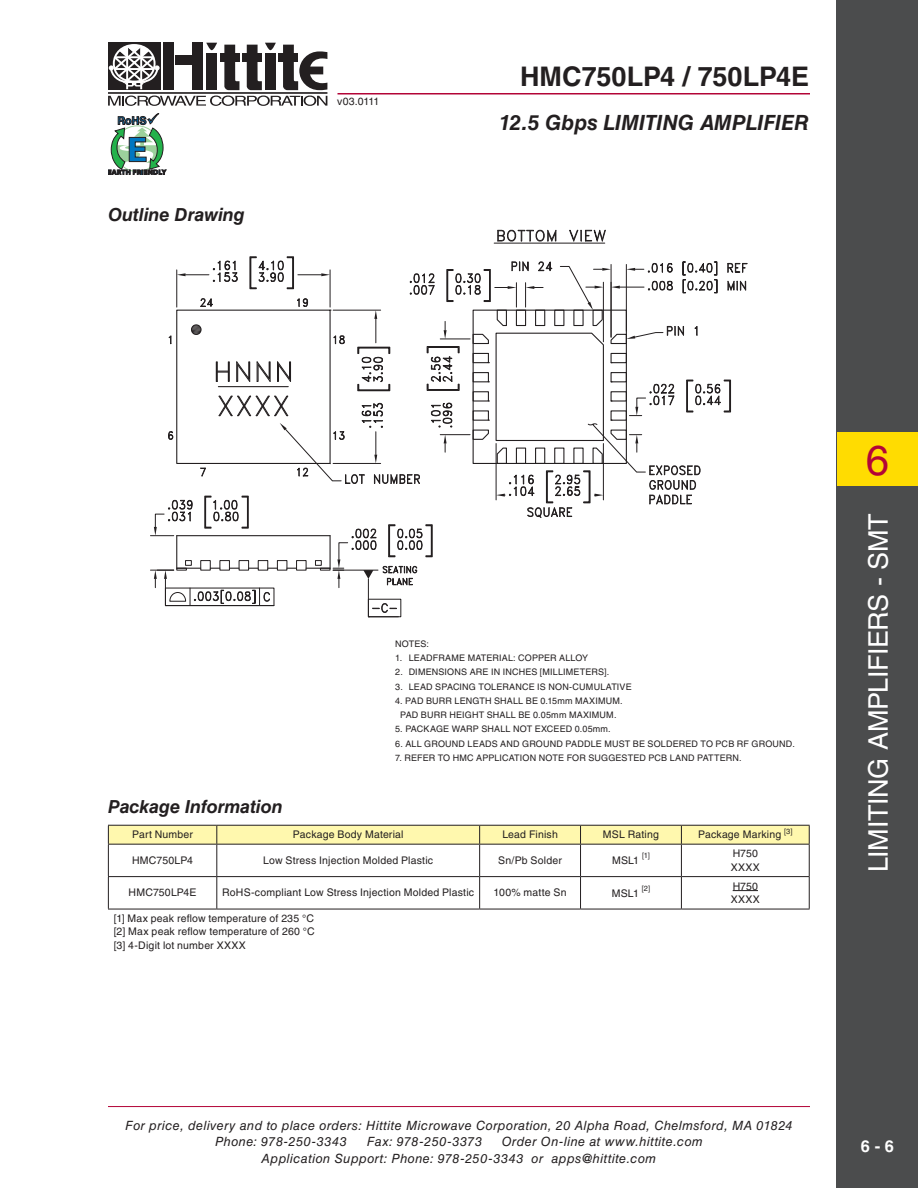
<style>
.page{position:relative;width:918px;height:1188px;background:#fff}
.page>*{position:absolute;margin:0;border:0;box-sizing:border-box;transform-origin:0 0}
.t1{font:42px "Helvetica LT Std";color:#b30437}
.t2{font:27px "Helvetica LT Std";letter-spacing:-.015em;color:#fff}
.t3{font:700 27px "Helvetica LT Std";color:#231f20}
.t4{font:italic 700 21px "Helvetica LT Std";letter-spacing:.005em;color:#231f20}
.t5{font:italic 700 18px "Helvetica LT Std";letter-spacing:-.005em;color:#231f20}
.t6{font:700 16.5px "Helvetica LT Std";color:#fff}
.t7{font:italic 12.75px/16.5px "Helvetica LT Std";letter-spacing:.035em;color:#231f20}
.t8{font:10.5px/13.5px "Helvetica LT Std";letter-spacing:.02em;color:#231f20}
.t9{font:9px "Helvetica LT Std";letter-spacing:.02em;color:#231f20}
.t10{font:7.5px "Helvetica LT Std";color:#231f20}
</style>
<div class="page">
<hr style="left:108px;top:1106px;width:702px;height:1px;background:#b30437">
<div style="left:108px;top:43px;width:52px;height:47px;background:#231f20"></div>
<hr style="left:126px;top:46px;width:2px;height:43px;background:#fff">
<hr style="left:140px;top:46px;width:2px;height:43px;background:#fff">
<svg style="left:109px;top:44px;width:50px;height:43px"></svg>
<hr style="left:108px;top:92px;width:219px;height:2px;background:#231f20">
<div style="left:192px;top:43px;width:11px;height:47px;background:#231f20"></div>
<div style="left:163px;top:43px;width:11px;height:47px;background:#231f20"></div>
<div style="left:176px;top:55px;width:18px;height:9px;background:#231f20"></div>
<svg style="left:206px;top:43px;width:11px;height:7px"></svg>
<div style="left:206px;top:53px;width:11px;height:37px;background:#231f20"></div>
<svg style="left:224px;top:45px;width:15px;height:45px"></svg>
<svg style="left:108px;top:96px;width:219px;height:10px"></svg>
<div style="left:220px;top:53px;width:19px;height:9px;background:#231f20"></div>
<svg style="left:247px;top:43px;width:29px;height:47px"></svg>
<div style="left:242px;top:53px;width:20px;height:9px;background:#231f20"></div>
<svg style="left:283px;top:45px;width:44px;height:45px"></svg>
<div style="left:279px;top:53px;width:19px;height:9px;background:#231f20"></div>
<hr style="left:338px;top:93px;width:472px;height:1px;background:#b30437">
<svg style="left:108px;top:113px;width:58px;height:62px"></svg>
<div style="left:837px;top:0;width:81px;height:1188px;background:#4b4c4d"></div>
<div style="left:837px;top:432px;width:81px;height:54px;background:#ffdc01"></div>
<svg style="left:497px;top:230px;width:60px;height:12px"></svg>
<svg style="left:568px;top:229px;width:38px;height:14px"></svg>
<hr style="left:494px;top:243px;width:111px;height:1px;background:#231f20">
<svg style="left:150px;top:256px;width:597px;height:361px"></svg>
<hr style="left:218px;top:386px;width:70px;height:1px;background:#231f20">
<svg style="left:108px;top:825px;width:702px;height:19px;background:#f0e9a4"></svg>
<hr style="left:108px;top:844px;width:109px;height:1px;background:#231f20">
<hr style="left:108px;top:845px;width:1px;height:31px;background:#231f20">
<hr style="left:217px;top:844px;width:263px;height:1px;background:#231f20">
<hr style="left:216px;top:845px;width:1px;height:31px;background:#231f20">
<hr style="left:480px;top:844px;width:101px;height:1px;background:#231f20">
<hr style="left:479px;top:845px;width:1px;height:31px;background:#231f20">
<hr style="left:581px;top:844px;width:100px;height:1px;background:#231f20">
<hr style="left:580px;top:845px;width:1px;height:31px;background:#231f20">
<hr style="left:681px;top:844px;width:129px;height:1px;background:#231f20">
<hr style="left:681px;top:845px;width:1px;height:31px;background:#231f20">
<hr style="left:809px;top:845px;width:1px;height:31px;background:#231f20">
<hr style="left:108px;top:876px;width:109px;height:1px;background:#231f20">
<hr style="left:108px;top:877px;width:1px;height:32px;background:#231f20">
<hr style="left:217px;top:876px;width:263px;height:1px;background:#231f20">
<hr style="left:216px;top:877px;width:1px;height:32px;background:#231f20">
<hr style="left:480px;top:876px;width:101px;height:1px;background:#231f20">
<hr style="left:479px;top:877px;width:1px;height:32px;background:#231f20">
<hr style="left:581px;top:876px;width:100px;height:1px;background:#231f20">
<hr style="left:580px;top:877px;width:1px;height:32px;background:#231f20">
<hr style="left:681px;top:876px;width:129px;height:1px;background:#231f20">
<hr style="left:681px;top:877px;width:1px;height:32px;background:#231f20">
<hr style="left:809px;top:877px;width:1px;height:32px;background:#231f20">
<hr style="left:108px;top:909px;width:109px;height:1px;background:#231f20">
<hr style="left:217px;top:909px;width:263px;height:1px;background:#231f20">
<hr style="left:480px;top:909px;width:101px;height:1px;background:#231f20">
<hr style="left:581px;top:909px;width:100px;height:1px;background:#231f20">
<hr style="left:681px;top:909px;width:129px;height:1px;background:#231f20">
<svg style="left:733px;top:890px;width:25px;height:1px"></svg>
<h3 class="t5" style="left:108px;top:203px;width:138px">Outline Drawing</h3>
<p class="t8" style="left:337px;top:94px;width:44px">v03.0111</p>
<h2 class="t3" style="left:520px;top:60px;width:291px">HMC750LP4 / 750LP4E</h2>
<h3 class="t4" style="left:499px;top:109px;width:312px">12.5 Gbps LIMITING AMPLIFIER</h3>
<h3 class="t5" style="left:108px;top:796px;width:176px">Package Information</h3>
<p class="t9" style="left:395px;top:639px;width:21px">NOTES</p>
<p class="t9" style="left:427px;top:639px;width:4px">:</p>
<p class="t9" style="left:395px;top:653px;width:15px">1. LEA</p>
<p class="t9" style="left:426px;top:653px;width:14px">DFRAME</p>
<p class="t9" style="left:468px;top:653px;width:7px">MATERIAL</p>
<p class="t9" style="left:513px;top:653px;width:26px">: COPPER</p>
<p class="t9" style="left:559px;top:653px;width:31px">ALLOY</p>
<p class="t9" style="left:395px;top:667px;width:27px">2. DIMENSI</p>
<p class="t9" style="left:447px;top:667px;width:30px">ONS ARE</p>
<p class="t9" style="left:491px;top:667px;width:59px">IN INCHES [MILLIMETERS</p>
<p class="t9" style="left:604px;top:667px;width:7px">].</p>
<p class="t9" style="left:395px;top:681px;width:15px">3. LEA</p>
<p class="t9" style="left:426px;top:681px;width:16px">D SPA</p>
<p class="t9" style="left:453px;top:681px;width:13px">CING</p>
<p class="t9" style="left:479px;top:681px;width:20px">TOLERAN</p>
<p class="t9" style="left:522px;top:681px;width:84px">CE IS NON-CUMULATI</p>
<p class="t9" style="left:620px;top:681px;width:12px">VE</p>
<p class="t9" style="left:395px;top:696px;width:67px">4. PAD BURR LENGT</p>
<p class="t9" style="left:485px;top:696px;width:29px">H SHALL</p>
<p class="t9" style="left:526px;top:696px;width:98px">BE 0.15mm MAXIMUM.</p>
<p class="t9" style="left:400px;top:710px;width:106px">PAD BURR HEIGHT SHALL</p>
<p class="t9" style="left:518px;top:710px;width:100px">BE 0.05mm MAXIM UM.</p>
<p class="t9" style="left:395px;top:724px;width:43px">5. PACKAGE</p>
<p class="t9" style="left:452px;top:724px;width:16px">WARP</p>
<p class="t9" style="left:481px;top:724px;width:20px">SHALL</p>
<p class="t9" style="left:513px;top:724px;width:99px">NOT EXCEED 0.05mm.</p>
<p class="t9" style="left:395px;top:738px;width:17px">6. ALL</p>
<p class="t9" style="left:424px;top:738px;width:50px">GROUND LEA</p>
<p class="t9" style="left:485px;top:738px;width:195px">DS AN D GROUND PADDLE MUST BE SOLDERE</p>
<p class="t9" style="left:692px;top:738px;width:105px">D TO PCB RF GROUND.</p>
<p class="t9" style="left:395px;top:753px;width:17px">7. REFER</p>
<p class="t9" style="left:438px;top:753px;width:45px">TO HMC APPLI</p>
<p class="t9" style="left:502px;top:753px;width:107px">CATION NOTE FOR SUGGESTE</p>
<p class="t9" style="left:639px;top:753px;width:37px">D PCB LAN</p>
<p class="t9" style="left:688px;top:753px;width:16px">D PATTERN</p>
<p class="t9" style="left:739px;top:753px;width:4px">.</p>
<p class="t8" style="left:132px;top:828px;width:62px">Part Number</p>
<p class="t8" style="left:293px;top:828px;width:112px">Package Body Material</p>
<p class="t8" style="left:502px;top:828px;width:57px">Lead Finish</p>
<p class="t8" style="left:603px;top:828px;width:9px">MSL</p>
<p class="t8" style="left:628px;top:828px;width:33px">Rating</p>
<p class="t8" style="left:698px;top:828px;width:96px">Package Marking <sup>[3]</sup></p>
<p class="t8" style="left:132px;top:853px;width:62px">HMC750LP4</p>
<p class="t8" style="left:263px;top:853px;width:171px">Low Stress I njection Molded Plastic</p>
<p class="t8" style="left:498px;top:853px;width:65px">Sn/Pb Solder</p>
<p class="t8" style="left:612px;top:854px;width:9px">MSL</p>
<p class="t8" style="left:633px;top:854px;width:7px">1</p>
<p class="t10" style="left:642px;top:851px;width:9px">[1]</p>
<p class="t8" style="left:731px;top:847px;width:31px">H750<br>XXXX</p>
<p class="t10" style="left:642px;top:884px;width:10px">[2]</p>
<p class="t8" style="left:731px;top:879px;width:31px">H750<br>XXXX</p>
<p class="t8" style="left:129px;top:886px;width:68px">HMC750LP4E</p>
<p class="t8" style="left:222px;top:886px;width:253px">RoHS-compliant Low Stress I njection Molded Plastic</p>
<p class="t8" style="left:494px;top:886px;width:74px">100% matte Sn</p>
<p class="t8" style="left:612px;top:886px;width:9px">MSL</p>
<p class="t8" style="left:633px;top:886px;width:7px">1</p>
<p class="t8" style="left:114px;top:912px;width:203px;text-align:justify">[1] M ax peak reflow temperature of 235 °C [2] Max peak reflow temperature of 260 °C [3] 4-Digit lot number XXXX</p>
<h1 class="t1" style="left:866px;top:436px;width:25px">6</h1>
<h2 class="t2" style="left:863px;top:872px;width:361px;rotate:-90deg">limiting amplifiers - smt</h2>
<h3 class="t7" style="left:215px;top:1117px;width:579px;text-indent:-90px">For price, delivery and to place orders: Hittite Microwave Corporation, 20 Alpha Road, Chelmsford, MA 01824<br>Phone: 978-250-3343</h3>
<h3 class="t7" style="left:262px;top:1133px;width:443px;text-indent:240px">Order On-line at www.hittite.com<br>Application Support: Phone: 978-250-3343 or apps@hittite.com</h3>
<h3 class="t7" style="left:367px;top:1133px;width:117px">Fax: 978-250-3373</h3>
<h3 class="t6" style="left:861px;top:1136px;width:35px">6 - 6</h3>
</div>
